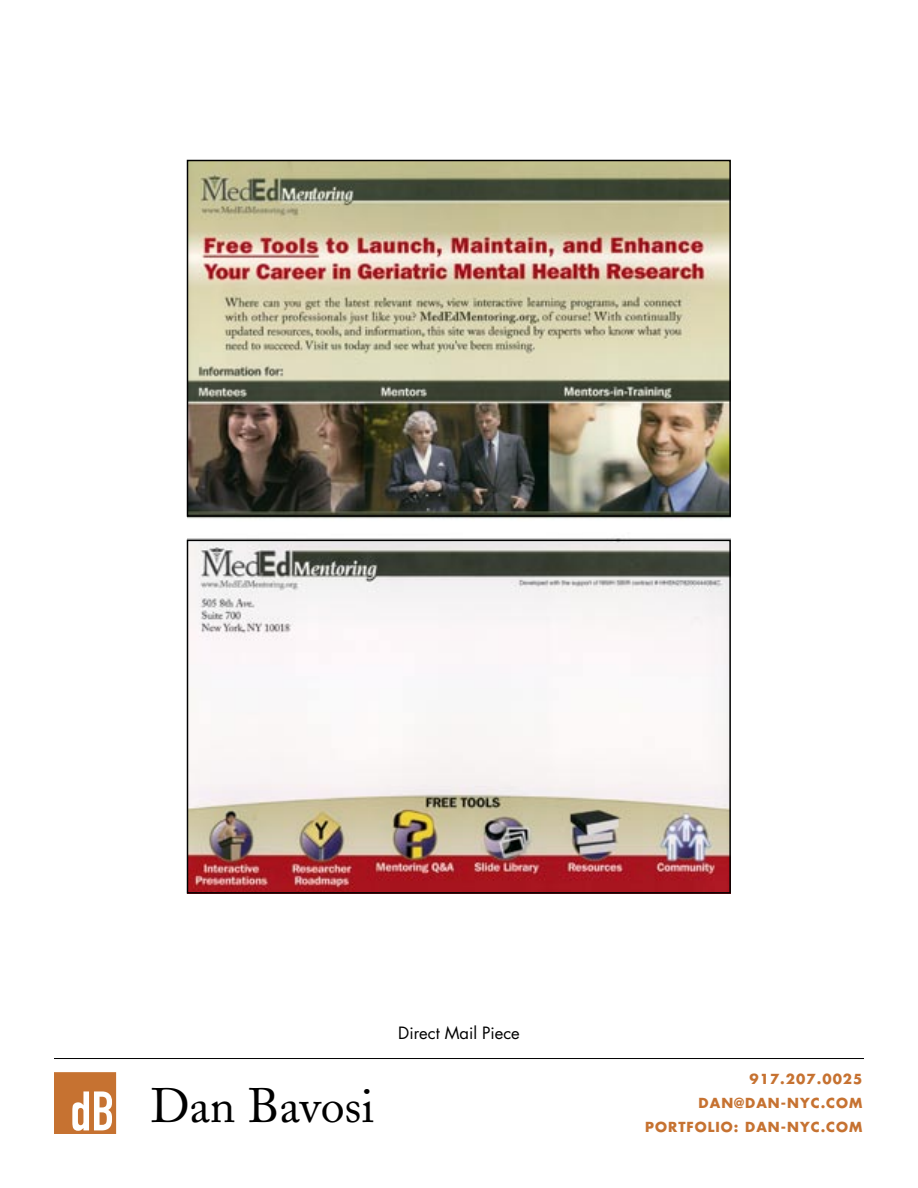
<style>
.page{position:relative;width:918px;height:1188px;background:#fff}
.page>*{position:absolute;margin:0;border:0;box-sizing:border-box;transform-origin:0 0}
.t1{font:48px "Adobe Caslon";color:#000}
.t2{font:16.5px "Futura Std";color:#000}
.t3{font:700 13.5px "Futura Std";letter-spacing:.075em;color:#c67231}
</style>
<div class="page">
<img style="left:187px;top:163px;width:544px;height:728px">
<div style="left:187px;top:160px;width:544px;height:357px;border:2px solid #000"></div>
<div style="left:187px;top:540px;width:544px;height:354px;border:2px solid #000"></div>
<hr style="left:54px;top:1058px;width:810px;height:1px;background:#000">
<svg style="left:54px;top:1072px;width:62px;height:62px"></svg>
<p class="t1" style="left:150px;top:1077px;width:226px">Dan Bavosi</p>
<p class="t2" style="left:398px;top:1023px;width:123px">Direct Mail Piece</p>
<p class="t3" style="left:749px;top:1070px;width:115px">917.207.0025</p>
<p class="t3" style="left:699px;top:1094px;width:165px">DAN@DAN-NYC.COM</p>
<p class="t3" style="left:645px;top:1118px;width:219px">PORTFOLIO: DAN-NYC.COM</p>
</div>
